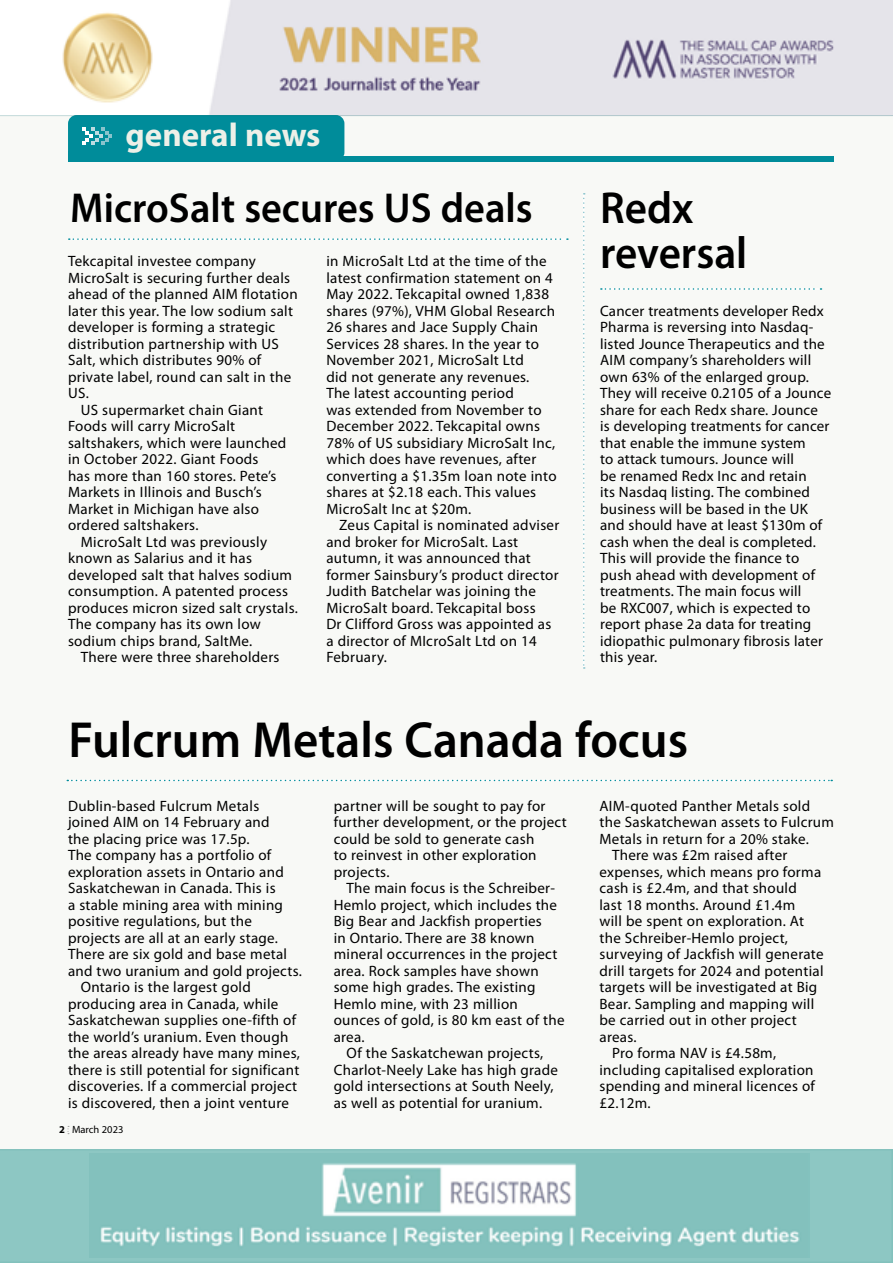
<style>
.page{position:relative;width:893px;height:1263px;background:#fff}
.page>*{position:absolute;margin:0;border:0;box-sizing:border-box;transform-origin:0 0}
.t1{font:600 51px "Myriad Pro";color:#000;scale:.96 1}
.t2{font:600 45px/45px "Myriad Pro";color:#000;scale:.96 1}
.t3{font:600 42px "Myriad Pro";color:#000;scale:.96 1}
.t4{font:700 33px "Myriad Pro";color:#edf0e8}
.t5{font:15px/16.5px "Myriad Pro";letter-spacing:.02em;color:#000}
.t6{font:10.5px "Myriad Pro";color:#000}
.s1{font-weight:700}
</style>
<div class="page">
<img style="left:62px;top:0;width:831px;height:115px">
<div style="left:0;top:117px;width:893px;height:1032px;background:#f8f9f6"></div>
<div style="left:68px;top:115px;width:276px;height:46px;background:#008c9a;border-radius:9px"></div>
<div style="left:68px;top:156px;width:765px;height:6px;background:#008c9a"></div>
<svg style="left:82px;top:127px;width:30px;height:18px"></svg>
<div style="left:68px;top:152px;width:6px;height:10px;background:#008c9a"></div>
<hr style="left:0;top:115px;width:893px;height:1px;background:#076667">
<svg style="left:69px;top:238px;width:499px;height:2px"></svg>
<svg style="left:583px;top:193px;width:2px;height:476px"></svg>
<svg style="left:601px;top:288px;width:220px;height:2px"></svg>
<svg style="left:67px;top:780px;width:765px;height:1px"></svg>
<svg style="left:0;top:1149px;width:893px;height:114px"></svg>
<h3 class="t4" style="left:126px;top:113px;width:196px">general news</h3>
<h3 class="t3" style="left:70px;top:181px;width:483px">MicroSalt secures US deals</h3>
<p class="t5" style="left:68px;top:253px;width:189px">Tekcapital investee company</p>
<p class="t5" style="left:68px;top:269px;width:224px">MicroSalt is securing further deals</p>
<p class="t5" style="left:68px;top:286px;width:231px">ahead of the planned AIM flotation</p>
<p class="t5" style="left:68px;top:302px;width:226px">later this year. The low sodium salt</p>
<p class="t5" style="left:68px;top:319px;width:209px">developer is forming a strategic</p>
<p class="t5" style="left:68px;top:335px;width:212px">distribution partnership with US</p>
<p class="t5" style="left:68px;top:352px;width:195px">Salt, which distributes 90% of</p>
<p class="t5" style="left:68px;top:368px;width:225px">private label, round can salt in the</p>
<p class="t5" style="left:68px;top:385px;width:22px">US.</p>
<p class="t5" style="left:81px;top:401px;width:184px">US supermarket chain Giant</p>
<p class="t5" style="left:68px;top:418px;width:169px">Foods will carry MicroSalt</p>
<p class="t5" style="left:68px;top:434px;width:220px">saltshakers, which were launched</p>
<p class="t5" style="left:68px;top:451px;width:192px">in October 2022. Giant Foods</p>
<p class="t5" style="left:68px;top:467px;width:210px">has more than 160 stores. Pete’s</p>
<p class="t5" style="left:68px;top:484px;width:195px">Markets in Illinois and Busch’s</p>
<p class="t5" style="left:68px;top:500px;width:192px">Market in Michigan have also</p>
<p class="t5" style="left:68px;top:517px;width:132px">ordered saltshakers.</p>
<p class="t5" style="left:81px;top:533px;width:188px">MicroSalt Ltd was previously</p>
<p class="t5" style="left:68px;top:550px;width:185px">known as Salarius and it has</p>
<p class="t5" style="left:68px;top:566px;width:226px">developed salt that halves sodium</p>
<p class="t5" style="left:68px;top:583px;width:222px">consumption. A patented process</p>
<p class="t5" style="left:68px;top:599px;width:231px">produces micron sized salt crystals.</p>
<p class="t5" style="left:68px;top:616px;width:194px">The company has its own low</p>
<p class="t5" style="left:68px;top:632px;width:186px">sodium chips brand, SaltMe.</p>
<p class="t5" style="left:81px;top:649px;width:200px">There were three shareholders</p>
<p class="t5" style="left:326px;top:253px;width:232px">in MicroSalt Ltd at the time of the latest confirmation statement on 4<br>May 2022. Tekcapital owned 1,838 shares (97%), VHM Global Research<br>26 shares and Jace Supply Chain<br>Services 28 shares. In the year to<br>November 2021, MicroSalt Ltd<br>did not generate any revenues.<br>The latest accounting period<br>was extended from November to<br>December 2022. Tekcapital owns<br>78% of US subsidiary MicroSalt Inc, which does have revenues, after converting a $1.35m loan note into shares at $2.18 each. This values<br>MicroSalt Inc at $20m.</p>
<p class="t5" style="left:326px;top:517px;width:234px;text-indent:13px">Zeus Capital is nominated adviser and broker for MicroSalt. Last autumn, it was announced that former Sainsbury’s product director<br>Judith Batchelar was joining the<br>MicroSalt board. Tekcapital boss<br>Dr Clifford Gross was appointed as a director of MIcroSalt Ltd on 14<br>February.</p>
<h2 class="t2" style="left:600px;top:184px;width:155px">Redx reversal</h2>
<p class="t5" style="left:600px;top:302px;width:233px">Cancer treatments developer Redx<br>Pharma is reversing into Nasdaq&shy;listed Jounce Therapeutics and the<br>AIM company’s shareholders will own 63% of the enlarged group.<br>They will receive 0.2105 of a Jounce share for each Redx share. Jounce is developing treatments for cancer that enable the immune system<br>to attack tumours. Jounce will<br>be renamed Redx Inc and retain<br>its Nasdaq listing. The combined business will be based in the UK and should have at least $130m of cash when the deal is completed.<br>This will provide the finance to push ahead with development of treatments. The main focus will<br>be RXC007, which is expected to report phase 2a data for treating idiopathic pulmonary fibrosis later this year.</p>
<h1 class="t1" style="left:69px;top:708px;width:647px">Fulcrum Metals Canada focus</h1>
<p class="t5" style="left:68px;top:797px;width:193px">Dublin-based Fulcrum Metals</p>
<p class="t5" style="left:68px;top:814px;width:203px">joined AIM on 14 February and</p>
<p class="t5" style="left:68px;top:830px;width:183px">the placing price was 17.5p.</p>
<p class="t5" style="left:68px;top:847px;width:205px">The company has a portfolio of</p>
<p class="t5" style="left:68px;top:863px;width:217px">exploration assets in Ontario and</p>
<p class="t5" style="left:68px;top:880px;width:209px">Saskatchewan in Canada. This is</p>
<p class="t5" style="left:68px;top:896px;width:216px">a stable mining area with mining</p>
<p class="t5" style="left:68px;top:913px;width:185px">positive regulations, but the</p>
<p class="t5" style="left:68px;top:929px;width:211px">projects are all at an early stage.</p>
<p class="t5" style="left:68px;top:946px;width:221px">There are six gold and base metal</p>
<p class="t5" style="left:68px;top:962px;width:235px">and two uranium and gold projects.</p>
<p class="t5" style="left:81px;top:979px;width:172px">Ontario is the largest gold</p>
<p class="t5" style="left:68px;top:995px;width:212px">producing area in Canada, while</p>
<p class="t5" style="left:68px;top:1012px;width:230px">Saskatchewan supplies one-fifth of</p>
<p class="t5" style="left:68px;top:1028px;width:222px">the world’s uranium. Even though</p>
<p class="t5" style="left:68px;top:1045px;width:233px">the areas already have many mines,</p>
<p class="t5" style="left:68px;top:1061px;width:233px">there is still potential for significant</p>
<p class="t5" style="left:68px;top:1078px;width:231px">discoveries. If a commercial project</p>
<p class="t5" style="left:68px;top:1094px;width:222px">is discovered, then a joint venture</p>
<p class="t6" style="left:59px;top:1123px;width:66px"><span class="s1">2</span> March 2023</p>
<p class="t5" style="left:334px;top:797px;width:234px">partner will be sought to pay for further development, or the project could be sold to generate cash<br>to reinvest in other exploration projects.</p>
<p class="t5" style="left:334px;top:880px;width:232px;text-indent:13px">The main focus is the Schreiber-<br>Hemlo project, which includes the<br>Big Bear and Jackfish properties<br>in Ontario. There are 38 known mineral occurrences in the project area. Rock samples have shown some high grades. The existing<br>Hemlo mine, with 23 million ounces of gold, is 80 km east of the area.</p>
<p class="t5" style="left:334px;top:1045px;width:226px;text-indent:13px">Of the Saskatchewan projects, Charlot-Neely Lake has high grade gold intersections at South Neely, as well as potential for uranium.</p>
<p class="t5" style="left:599px;top:797px;width:212px">AIM-quoted Panther Metals sold</p>
<p class="t5" style="left:599px;top:814px;width:236px">the Saskatchewan assets to Fulcrum</p>
<p class="t5" style="left:599px;top:830px;width:211px">Metals in return for a 20% stake.</p>
<p class="t5" style="left:612px;top:847px;width:177px">There was £2m raised after</p>
<p class="t5" style="left:599px;top:863px;width:223px">expenses, which means pro forma</p>
<p class="t5" style="left:599px;top:880px;width:199px">cash is £2.4m, and that should</p>
<p class="t5" style="left:599px;top:896px;width:197px">last 18 months. Around £1.4m</p>
<p class="t5" style="left:599px;top:913px;width:206px">will be spent on exploration. At</p>
<p class="t5" style="left:599px;top:929px;width:190px">the Schreiber-Hemlo project,</p>
<p class="t5" style="left:599px;top:946px;width:226px">surveying of Jackfish will generate</p>
<p class="t5" style="left:599px;top:962px;width:226px">drill targets for 2024 and potential</p>
<p class="t5" style="left:599px;top:979px;width:219px">targets will be investigated at Big</p>
<p class="t5" style="left:599px;top:995px;width:216px">Bear. Sampling and mapping will</p>
<p class="t5" style="left:599px;top:1012px;width:199px">be carried out in other project</p>
<p class="t5" style="left:599px;top:1028px;width:39px">areas.</p>
<p class="t5" style="left:612px;top:1045px;width:165px">Pro forma NAV is £4.58m,</p>
<p class="t5" style="left:599px;top:1061px;width:216px">including capitalised exploration</p>
<p class="t5" style="left:599px;top:1078px;width:217px">spending and mineral licences of</p>
<p class="t5" style="left:599px;top:1094px;width:53px">£2.12m.</p>
</div>
